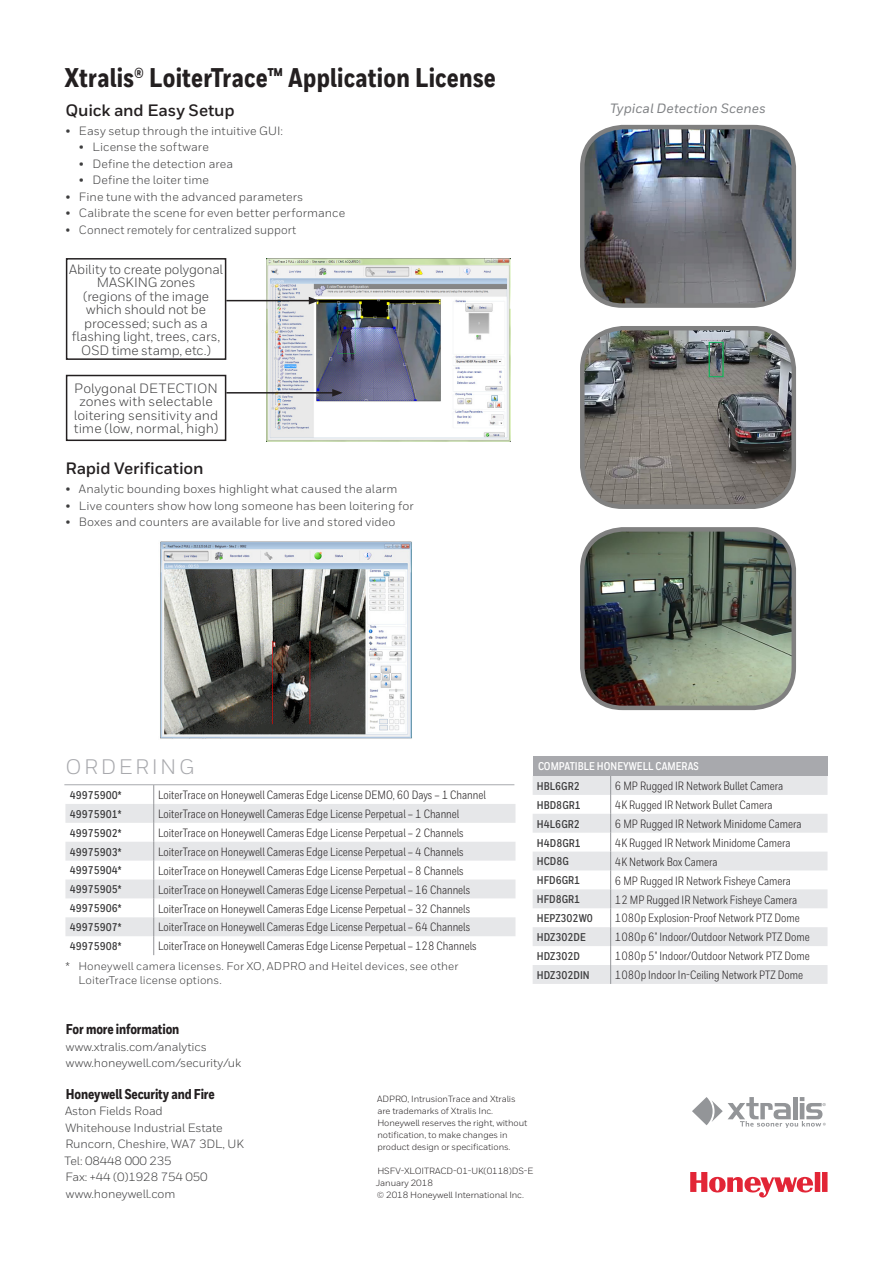
<style>
.page{position:relative;width:893px;height:1263px;background:#fff}
.page>*{position:absolute;margin:0;border:0;box-sizing:border-box;transform-origin:0 0}
.Datasheet__Specifica{font:800 27px "Honeywell Cond";letter-spacing:.01em;color:#231f20}
.Datasheet__Sidebar_H{font:21px "Honeywell Sans";letter-spacing:.12em;color:#a8a9ad}
.Heading_2__11_15{font:700 16.5px "Honeywell Sans";letter-spacing:-.01em;color:#231f20}
.Cover__Address_Block{font:800 14.25px "Honeywell Cond";letter-spacing:-.01em;color:#231f20}
.Body__9_14_pt{font:13.5px/13.5px "Honeywell Sans";letter-spacing:-.005em;color:#3e3e3f;text-align:center}
.Product_Caption{font:italic 500 13.5px "Honeywell Sans";color:#808285}
.Table__Body{font:12px "Honeywell Cond";color:#231f20}
.Cover__Address_Block-2{font:12px "Honeywell Sans";letter-spacing:.005em;color:#3e3e3f}
.Cover__Address_Block-3{font:12px "Honeywell Sans";letter-spacing:.005em;color:#3e3e3f;scale:.95 1}
.Table__Body__Bold__A{font:700 11.25px "Honeywell Cond";color:#3e3e3f}
.Datasheet__Specifica-2{font:11.25px/13.5px "Honeywell Sans";letter-spacing:.01em;color:#3e3e3f}
.Table__Header__All_C{font:700 11.25px "Honeywell Cond";color:#fff}
.Cover__Copyright{font:9px/12px "Honeywell Sans";letter-spacing:-.01em;color:#231f20}
</style>
<div class="page">
<svg style="left:690px;top:1172px;width:137px;height:26px"></svg>
<svg style="left:692px;top:1097px;width:134px;height:31px"></svg>
<img style="left:582px;top:127px;width:212px;height:177px">
<div style="left:580px;top:125px;width:216px;height:183px;border:4px solid #808080;border-radius:40px"></div>
<img style="left:583px;top:530px;width:211px;height:177px">
<div style="left:580px;top:527px;width:216px;height:183px;border:4px solid #808080;border-radius:40px"></div>
<img style="left:582px;top:328px;width:212px;height:179px">
<div style="left:580px;top:326px;width:216px;height:183px;border:4px solid #808080;border-radius:40px"></div>
<div style="left:709px;top:342px;width:14px;height:35px;border:1px solid #10af63"></div>
<img style="left:266px;top:258px;width:244px;height:183px">
<div style="left:66px;top:258px;width:160px;height:102px;border:2px solid #231f20"></div>
<div style="left:66px;top:375px;width:160px;height:66px;border:2px solid #231f20"></div>
<hr style="left:226px;top:300px;width:85px;height:1px;background:#231f20">
<svg style="left:309px;top:297px;width:10px;height:7px"></svg>
<hr style="left:226px;top:392px;width:109px;height:2px;background:#231f20">
<svg style="left:332px;top:389px;width:11px;height:8px"></svg>
<svg style="left:65px;top:804px;width:450px;height:132px;fill:#e6e7e9"></svg>
<svg style="left:153px;top:785px;width:1px;height:170px"></svg>
<hr style="left:64px;top:784px;width:450px;height:1px;background:#a8a9ad">
<img style="left:160px;top:541px;width:252px;height:198px">
<div style="left:533px;top:756px;width:294px;height:20px;background:#a8a9ad"></div>
<svg style="left:533px;top:776px;width:294px;height:208px;fill:#e6e7e9"></svg>
<svg style="left:610px;top:776px;width:1px;height:208px"></svg>
<p class="Datasheet__Specifica" style="left:65px;top:61px;width:433px">Xtralis® LoiterTrace™ Application License</p>
<p class="Heading_2__11_15" style="left:65px;top:100px;width:171px">Quick and Easy Setup</p>
<p class="Cover__Address_Block-2" style="left:65px;top:124px;width:219px">• Easy setup through the intuitive GUI:</p>
<p class="Cover__Address_Block-2" style="left:79px;top:140px;width:131px">• License the software</p>
<p class="Cover__Address_Block-2" style="left:79px;top:157px;width:156px">• Define the detection area</p>
<p class="Cover__Address_Block-2" style="left:79px;top:173px;width:131px">• Define the loiter time</p>
<p class="Cover__Address_Block-2" style="left:65px;top:190px;width:239px">• Fine tune with the advanced parameters</p>
<p class="Cover__Address_Block-2" style="left:65px;top:206px;width:281px">• Calibrate the scene for even better performance</p>
<p class="Cover__Address_Block-3" style="left:65px;top:223px;width:245px">• Connect remotely for centralized support</p>
<p class="Body__9_14_pt" style="left:69px;top:262px;width:155px">Ability to create polygonal<br>MASKING zones<br>(regions of the image which should not be processed; such as a flashing light, trees, cars,<br>OSD time stamp, etc.)</p>
<p class="Body__9_14_pt" style="left:74px;top:381px;width:146px">Polygonal DETECTION zones with selectable loitering sensitivity and time (low, normal, high)</p>
<p class="Heading_2__11_15" style="left:65px;top:458px;width:140px">Rapid Verification</p>
<p class="Cover__Address_Block-2" style="left:65px;top:482px;width:333px">• Analytic bounding boxes highlight what caused the alarm</p>
<p class="Cover__Address_Block-2" style="left:65px;top:498px;width:350px">• Live counters show how long someone has been loitering for</p>
<p class="Cover__Address_Block-2" style="left:65px;top:515px;width:332px">• Boxes and counters are available for live and stored video</p>
<p class="Product_Caption" style="left:610px;top:100px;width:157px">Typical Detection Scenes</p>
<p class="Datasheet__Sidebar_H" style="left:65px;top:755px;width:130px">ORDERING</p>
<p class="Table__Body__Bold__A" style="left:70px;top:788px;width:53px">49975900*</p>
<p class="Table__Body" style="left:158px;top:788px;width:329px">LoiterTrace on Honeywell Cameras Edge License DEMO, 60 Days – 1 Channel</p>
<p class="Table__Body__Bold__A" style="left:70px;top:807px;width:53px">49975901*</p>
<p class="Table__Body" style="left:158px;top:807px;width:303px">LoiterTrace on Honeywell Cameras Edge License Perpetual – 1 Channel</p>
<p class="Table__Body__Bold__A" style="left:70px;top:826px;width:53px">49975902*</p>
<p class="Table__Body" style="left:158px;top:826px;width:307px">LoiterTrace on Honeywell Cameras Edge License Perpetual – 2 Channels</p>
<p class="Table__Body__Bold__A" style="left:70px;top:845px;width:53px">49975903*</p>
<p class="Table__Body" style="left:158px;top:844px;width:307px">LoiterTrace on Honeywell Cameras Edge License Perpetual – 4 Channels</p>
<p class="Table__Body__Bold__A" style="left:70px;top:864px;width:53px">49975904*</p>
<p class="Table__Body" style="left:158px;top:863px;width:307px">LoiterTrace on Honeywell Cameras Edge License Perpetual – 8 Channels</p>
<p class="Table__Body__Bold__A" style="left:70px;top:883px;width:53px">49975905*</p>
<p class="Table__Body" style="left:158px;top:882px;width:313px">LoiterTrace on Honeywell Cameras Edge License Perpetual – 16 Channels</p>
<p class="Table__Body__Bold__A" style="left:70px;top:901px;width:53px">49975906*</p>
<p class="Table__Body" style="left:158px;top:901px;width:313px">LoiterTrace on Honeywell Cameras Edge License Perpetual – 32 Channels</p>
<p class="Table__Body__Bold__A" style="left:70px;top:920px;width:53px">49975907*</p>
<p class="Table__Body" style="left:158px;top:920px;width:313px">LoiterTrace on Honeywell Cameras Edge License Perpetual – 64 Channels</p>
<p class="Table__Body__Bold__A" style="left:70px;top:939px;width:53px">49975908*</p>
<p class="Table__Body" style="left:158px;top:939px;width:320px">LoiterTrace on Honeywell Cameras Edge License Perpetual – 128 Channels</p>
<p class="Datasheet__Specifica-2" style="left:78px;top:960px;width:381px;text-indent:-13px">* Honeywell camera licenses. For XO, ADPRO and Heitel devices, see other<br>LoiterTrace license options.</p>
<p class="Table__Header__All_C" style="left:538px;top:760px;width:162px">COMPATIBLE HONEYWELL CAMERAS</p>
<p class="Table__Body__Bold__A" style="left:537px;top:779px;width:44px">HBL6GR2</p>
<p class="Table__Body" style="left:615px;top:779px;width:170px">6 MP Rugged IR Network Bullet Camera</p>
<p class="Table__Body__Bold__A" style="left:537px;top:798px;width:45px">HBD8GR1</p>
<p class="Table__Body" style="left:615px;top:798px;width:159px">4K Rugged IR Network Bullet Camera</p>
<p class="Table__Body__Bold__A" style="left:537px;top:817px;width:44px">H4L6GR2</p>
<p class="Table__Body" style="left:615px;top:817px;width:188px">6 MP Rugged IR Network Minidome Camera</p>
<p class="Table__Body__Bold__A" style="left:537px;top:836px;width:45px">H4D8GR1</p>
<p class="Table__Body" style="left:615px;top:835px;width:177px">4K Rugged IR Network Minidome Camera</p>
<p class="Table__Body__Bold__A" style="left:537px;top:855px;width:33px">HCD8G</p>
<p class="Table__Body" style="left:615px;top:854px;width:104px">4K Network Box Camera</p>
<p class="Table__Body__Bold__A" style="left:537px;top:874px;width:45px">HFD6GR1</p>
<p class="Table__Body" style="left:615px;top:873px;width:177px">6 MP Rugged IR Network Fisheye Camera</p>
<p class="Table__Body__Bold__A" style="left:537px;top:892px;width:45px">HFD8GR1</p>
<p class="Table__Body" style="left:615px;top:892px;width:184px">12 MP Rugged IR Network Fisheye Camera</p>
<p class="Table__Body__Bold__A" style="left:537px;top:911px;width:57px">HEPZ302W0</p>
<p class="Table__Body" style="left:615px;top:911px;width:186px">1080p Explosion-Proof Network PTZ Dome</p>
<p class="Table__Body__Bold__A" style="left:537px;top:930px;width:50px">HDZ302DE</p>
<p class="Table__Body" style="left:615px;top:930px;width:196px">1080p 6" Indoor/Outdoor Network PTZ Dome</p>
<p class="Table__Body__Bold__A" style="left:537px;top:949px;width:45px">HDZ302D</p>
<p class="Table__Body" style="left:615px;top:949px;width:196px">1080p 5" Indoor/Outdoor Network PTZ Dome</p>
<p class="Table__Body__Bold__A" style="left:537px;top:968px;width:54px">HDZ302DIN</p>
<p class="Table__Body" style="left:615px;top:968px;width:190px">1080p Indoor In-Ceiling Network PTZ Dome</p>
<p class="Cover__Address_Block" style="left:66px;top:1020px;width:115px">For more information</p>
<p class="Cover__Address_Block-2" style="left:66px;top:1039px;width:142px">www.xtralis.com/analytics</p>
<p class="Cover__Address_Block-2" style="left:66px;top:1056px;width:177px">www.honeywell.com/security/uk</p>
<p class="Cover__Address_Block" style="left:66px;top:1085px;width:150px">Honeywell Security and Fire</p>
<p class="Cover__Address_Block-2" style="left:65px;top:1104px;width:99px">Aston Fields Road</p>
<p class="Cover__Address_Block-2" style="left:66px;top:1120px;width:159px">Whitehouse Industrial Estate</p>
<p class="Cover__Address_Block-2" style="left:65px;top:1137px;width:180px">Runcorn, Cheshire, WA7 3DL, UK</p>
<p class="Cover__Address_Block-2" style="left:64px;top:1153px;width:109px">Tel: 08448 000 235</p>
<p class="Cover__Address_Block-2" style="left:65px;top:1170px;width:144px">Fax: +44 (0)1928 754 050</p>
<p class="Cover__Address_Block-2" style="left:66px;top:1186px;width:111px">www.honeywell.com</p>
<p class="Cover__Copyright" style="left:377px;top:1092px;width:140px">ADPRO, IntrusionTrace and Xtralis are trademarks of Xtralis Inc.</p>
<p class="Cover__Copyright" style="left:377px;top:1116px;width:151px">Honeywell reserves the right, without notification, to make changes in product design or specifications.</p>
<p class="Cover__Copyright" style="left:376px;top:1164px;width:159px">HSFV-XLOITRACD-01-UK(0118)DS-E<br>January 2018</p>
<p class="Cover__Copyright" style="left:377px;top:1188px;width:149px">© 2018 Honeywell International Inc.</p>
</div>
